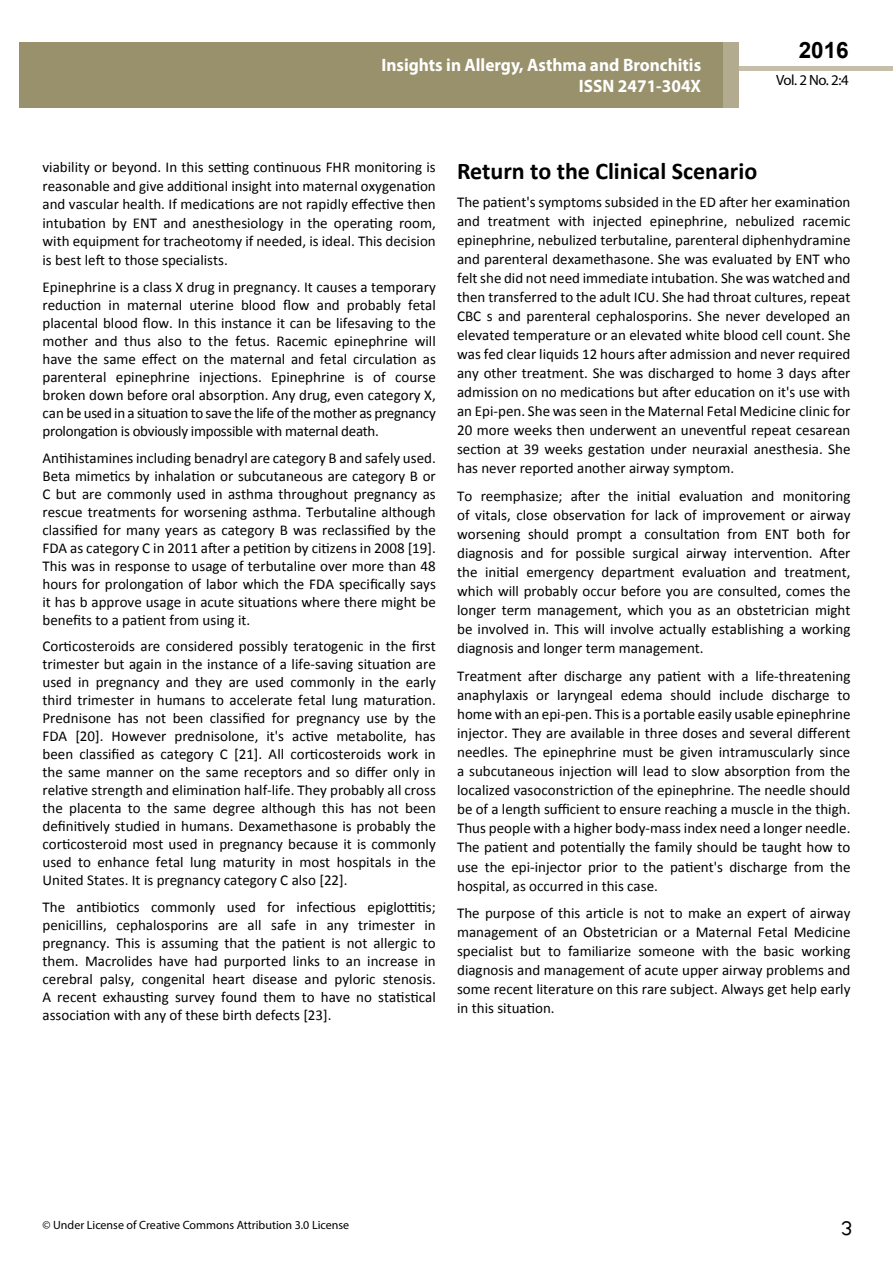
<style>
.page{position:relative;width:893px;height:1263px;background:#fff}
.page>*{position:absolute;margin:0;border:0;box-sizing:border-box;transform-origin:0 0}
.t1{font:25.5px "Tunga";color:#000}
.t2{font:700 24px "Calibri";color:#000}
.t3{font:700 22.5px "Arial";color:#000}
.t4{font:700 18px/21.6px "Myriad Pro";color:#fff;text-align:right;scale:.96 1}
.t5{font:15px/19px "Calibri";color:#000;text-align:justify}
.t6{font:14.85px "Myriad Pro";color:#000}
.t7{font:12px "Myriad Pro";color:#000}
</style>
<div class="page">
<div style="left:722px;top:66px;width:171px;height:5px;background:#c5bfa9"></div>
<div style="left:19px;top:42px;width:706px;height:66px;background:#98916c"></div>
<div style="left:723px;top:42px;width:15px;height:66px;background:#b2ab8f"></div>
<p class="t4" style="left:381px;top:53px;width:335px">Insights in Allergy, Asthma and Bronchitis<br>ISSN 2471-304X</p>
<h3 class="t3" style="left:799px;top:35px;width:52px">2016</h3>
<p class="t6" style="left:776px;top:71px;width:74px">Vol. 2 No. 2:4</p>
<p class="t5" style="left:43px;top:158px;width:395px;line-height:18.5px">viability or beyond. In this setting continuous FHR monitoring is reasonable and give additional insight into maternal oxygenation and vascular health. If medications are not rapidly effective then intubation by ENT and anesthesiology in the operating room, with equipment for tracheotomy if needed, is ideal. This decision is best left to those specialists.</p>
<p class="t5" style="left:43px;top:278px;width:395px;line-height:18px">Epinephrine is a class X drug in pregnancy. It causes a temporary reduction in maternal uterine blood flow and probably fetal placental blood flow. In this instance it can be lifesaving to the mother and thus also to the fetus. Racemic epinephrine will have the same effect on the maternal and fetal circulation as parenteral epinephrine injections. Epinephrine is of course broken down before oral absorption. Any drug, even category X, can be used in a situation to save the life of the mother as pregnancy prolongation is obviously impossible with maternal death.</p>
<p class="t5" style="left:43px;top:449px;width:395px;line-height:18px">Antihistamines including benadryl are category B and safely used.<br>Beta mimetics by inhalation or subcutaneous are category B or C but are commonly used in asthma throughout pregnancy as rescue treatments for worsening asthma. Terbutaline although classified for many years as category B was reclassified by the FDA as category C in 2011 after a petition by citizens in 2008 [19].<br>This was in response to usage of terbutaline over more than 48 hours for prolongation of labor which the FDA specifically says it has b approve usage in acute situations where there might be benefits to a patient from using it.</p>
<p class="t5" style="left:43px;top:637px;width:395px;line-height:18px">Corticosteroids are considered possibly teratogenic in the first trimester but again in the instance of a life-saving situation are used in pregnancy and they are used commonly in the early third trimester in humans to accelerate fetal lung maturation.<br>Prednisone has not been classified for pregnancy use by the FDA [20]. However prednisolone, it's active metabolite, has been classified as category C [21]. All corticosteroids work in the same manner on the same receptors and so differ only in relative strength and elimination half-life. They probably all cross the placenta to the same degree although this has not been definitively studied in humans. Dexamethasone is probably the corticosteroid most used in pregnancy because it is commonly used to enhance fetal lung maturity in most hospitals in the United States. It is pregnancy category C also [22].</p>
<p class="t5" style="left:43px;top:898px;width:395px;line-height:18.1px">The antibiotics commonly used for infectious epiglottitis; penicillins, cephalosporins are all safe in any trimester in pregnancy. This is assuming that the patient is not allergic to them. Macrolides have had purported links to an increase in cerebral palsy, congenital heart disease and pyloric stenosis.<br>A recent exhausting survey found them to have no statistical association with any of these birth defects [23].</p>
<h2 class="t2" style="left:457px;top:156px;width:302px">Return to the Clinical Scenario</h2>
<p class="t5" style="left:457px;top:192px;width:395px">The patient's symptoms subsided in the ED after her examination and treatment with injected epinephrine, nebulized racemic epinephrine, nebulized terbutaline, parenteral diphenhydramine and parenteral dexamethasone. She was evaluated by ENT who felt she did not need immediate intubation. She was watched and then transferred to the adult ICU. She had throat cultures, repeat CBC s and parenteral cephalosporins. She never developed an elevated temperature or an elevated white blood cell count. She was fed clear liquids 12 hours after admission and never required any other treatment. She was discharged to home 3 days after admission on no medications but after education on it's use with an Epi-pen. She was seen in the Maternal Fetal Medicine clinic for 20 more weeks then underwent an uneventful repeat cesarean section at 39 weeks gestation under neuraxial anesthesia. She has never reported another airway symptom.</p>
<p class="t5" style="left:457px;top:487px;width:395px">To reemphasize; after the initial evaluation and monitoring of vitals, close observation for lack of improvement or airway worsening should prompt a consultation from ENT both for diagnosis and for possible surgical airway intervention. After the initial emergency department evaluation and treatment, which will probably occur before you are consulted, comes the longer term management, which you as an obstetrician might be involved in. This will involve actually establishing a working diagnosis and longer term management.</p>
<p class="t5" style="left:457px;top:666px;width:395px">Treatment after discharge any patient with a life-threatening anaphylaxis or laryngeal edema should include discharge to home with an epi-pen. This is a portable easily usable epinephrine injector. They are available in three doses and several different needles. The epinephrine must be given intramuscularly since a subcutaneous injection will lead to slow absorption from the localized vasoconstriction of the epinephrine. The needle should be of a length sufficient to ensure reaching a muscle in the thigh.<br>Thus people with a higher body-mass index need a longer needle.<br>The patient and potentially the family should be taught how to use the epi-injector prior to the patient's discharge from the hospital, as occurred in this case.</p>
<p class="t5" style="left:457px;top:904px;width:395px">The purpose of this article is not to make an expert of airway management of an Obstetrician or a Maternal Fetal Medicine specialist but to familiarize someone with the basic working diagnosis and management of acute upper airway problems and some recent literature on this rare subject. Always get help early in this situation.</p>
<p class="t7" style="left:43px;top:1218px;width:308px">© Under License of Creative Commons Attribution 3.0 License</p>
<h1 class="t1" style="left:841px;top:1211px;width:13px">3</h1>
</div>
